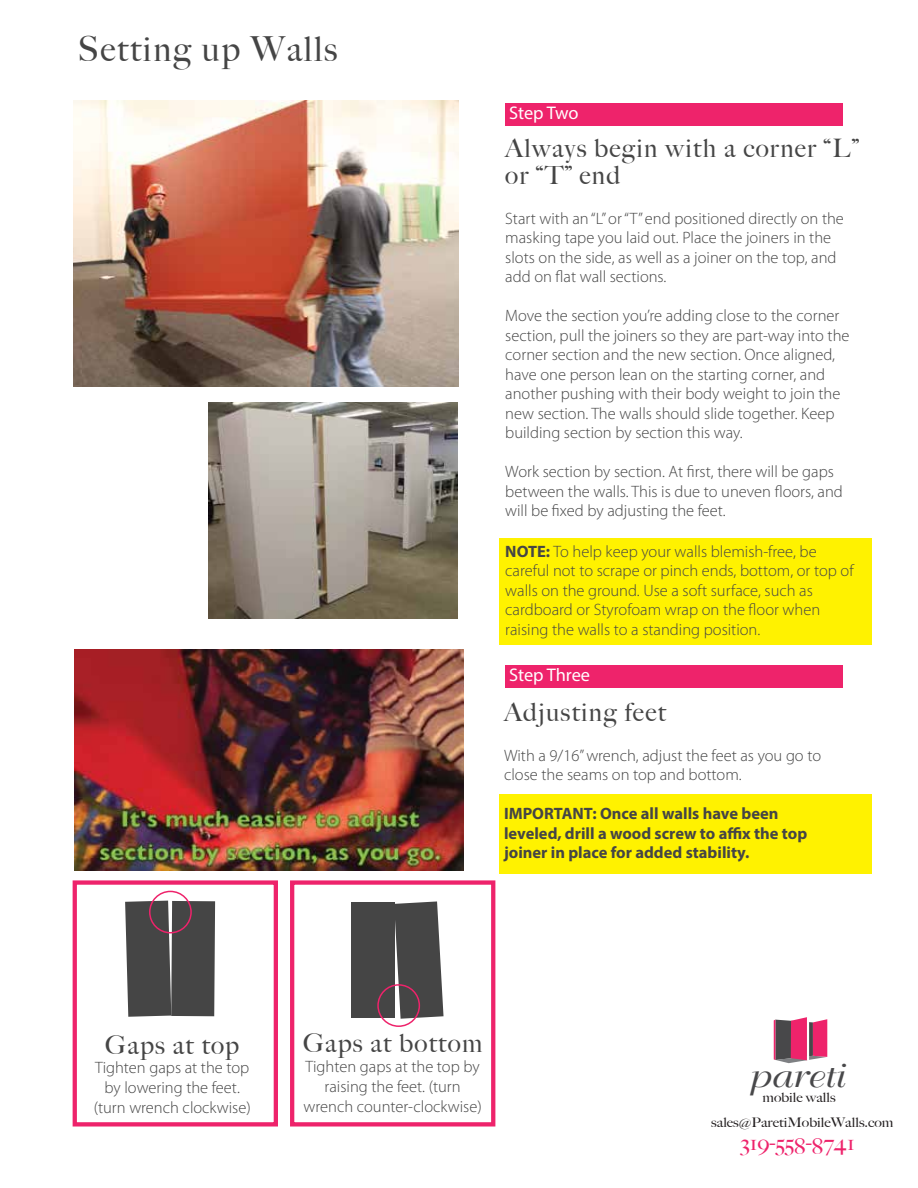
<style>
.page{position:relative;width:918px;height:1188px;background:#fff}
.page>*{position:absolute;margin:0;border:0;box-sizing:border-box;transform-origin:0 0}
.t1{font:500 34.5px "Big Caslon";letter-spacing:.05em;color:#454545}
.t2{font:33.75px "Bellevue";color:#48484a;scale:1.15 1}
.t3{font:500 25.5px/27px "Big Caslon";letter-spacing:.05em;color:#454545}
.t4{font:500 21.6px "Big Caslon";color:#ee236b;scale:1.1 1}
.t5{font:900 18.3px "Myriad Pro";letter-spacing:-.005em;color:#fff}
.t6{font:300 16.5px/19.5px "Myriad Pro";color:#454545}
.t7{font:700 16.5px/19.5px "Myriad Pro";color:#454545}
.t8{font:500 13.2px/25.2px "Big Caslon";color:#231f20;text-align:center;scale:1.1 1}
.s1{font-weight:700}
</style>
<div class="page">
<div style="left:499px;top:538px;width:372px;height:107px;background:#fff200"></div>
<div style="left:499px;top:795px;width:372px;height:79px;background:#fff200"></div>
<svg style="left:774px;top:1017px;width:53px;height:46px;background:#ba567a"></svg>
<img style="left:209px;top:403px;width:249px;height:215px">
<div style="left:505px;top:104px;width:337px;height:22px;background:#ee236b"></div>
<div style="left:505px;top:666px;width:337px;height:22px;background:#ee236b"></div>
<img style="left:74px;top:650px;width:389px;height:220px">
<svg style="left:125px;top:901px;width:90px;height:116px;background:#4f4e4f"></svg>
<div style="left:73px;top:880px;width:205px;height:247px;border:4px solid #ee236b"></div>
<div style="left:149px;top:891px;width:43px;height:42px;border:2px solid #ee236b;border-radius:50%"></div>
<div style="left:351px;top:903px;width:43px;height:115px;background:#454545"></div>
<svg style="left:394px;top:901px;width:50px;height:118px;background:#605f5f"></svg>
<div style="left:290px;top:880px;width:205px;height:247px;border:4px solid #ee236b"></div>
<div style="left:377px;top:984px;width:43px;height:43px;border:2px solid #ee236b;border-radius:50%"></div>
<img style="left:73px;top:100px;width:385px;height:287px">
<h1 class="t1" style="left:78px;top:29px;width:261px">Setting up Walls</h1>
<p class="t5" style="left:509px;top:101px;width:71px">Step Two</p>
<h3 class="t3" style="left:505px;top:135px;width:355px">Always begin with a corner “L” or “T” end</h3>
<p class="t6" style="left:505px;top:209px;width:340px">Start with an “L” or “T” end positioned directly on the masking tape you laid out. Place the joiners in the slots on the side, as well as a joiner on the top, and add on flat wall sections.</p>
<p class="t6" style="left:505px;top:306px;width:346px">Move the section you’re adding close to the corner section, pull the joiners so they are part-way into the corner section and the new section. Once aligned, have one person lean on the starting corner, and another pushing with their body weight to join the new section. The walls should slide together. Keep building section by section this way.</p>
<p class="t6" style="left:505px;top:462px;width:339px">Work section by section. At first, there will be gaps between the walls. This is due to uneven floors, and will be fixed by adjusting the feet.</p>
<p class="t6" style="left:505px;top:542px;width:350px"><span class="s1">NOTE:</span> To help keep your walls blemish-free, be careful not to scrape or pinch ends, bottom, or top of walls on the ground. Use a soft surface, such as cardboard or Styrofoam wrap on the floor when raising the walls to a standing position.</p>
<p class="t5" style="left:509px;top:663px;width:83px">Step Three</p>
<h3 class="t3" style="left:504px;top:699px;width:163px">Adjusting feet</h3>
<p class="t6" style="left:504px;top:746px;width:319px">With a 9/16” wrench, adjust the feet as you go to close the seams on top and bottom.</p>
<p class="t7" style="left:504px;top:803px;width:305px">IMPORTANT: Once all walls have been leveled, drill a wood screw to affix the top joiner in place for added stability.</p>
<h3 class="t3" style="left:105px;top:1031px;width:135px">Gaps at top</h3>
<p class="t6" style="left:94px;top:1058px;width:159px;text-align:center">Tighten gaps at the top by lowering the feet. (turn wrench clockwise)</p>
<h3 class="t3" style="left:303px;top:1030px;width:181px">Gaps at bottom</h3>
<p class="t6" style="left:304px;top:1057px;width:180px;text-align:center">Tighten gaps at the top by raising the feet. (turn wrench counter-clockwise)</p>
<h2 class="t2" style="left:747px;top:1057px;width:85px">pareti</h2>
<p class="t8" style="left:711px;top:1085px;width:167px">mobile walls sales@ParetiMobileWalls.com</p>
<h3 class="t4" style="left:741px;top:1129px;width:105px">319-558-8741</h3>
</div>
